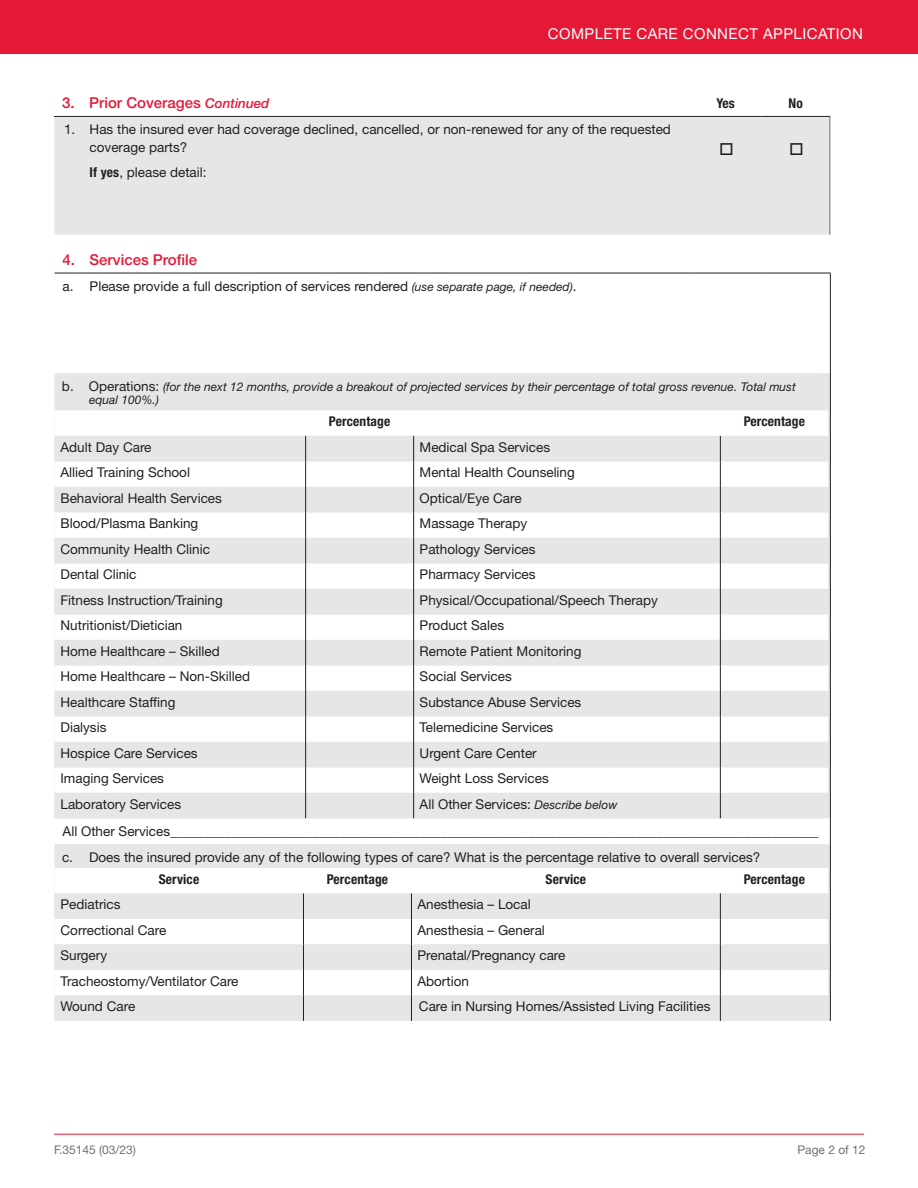
<style>
.page{position:relative;width:918px;height:1188px;background:#fff}
.page>*{position:absolute;margin:0;border:0;box-sizing:border-box;transform-origin:0 0}
.t1{font:500 15px "Helvetica Neue LT Std";color:#e51836}
.t2{font:15px "Helvetica Neue LT Std";letter-spacing:.03em;color:#fff}
.t3{font:13.5px/18px "Helvetica Neue LT Std";color:#231f20}
.t4{font:700 condensed 13.5px "Helvetica Neue LT Std";letter-spacing:.01em;color:#231f20}
.t5{font:italic 12px/13.5px "Helvetica Neue LT Std";color:#231f20}
.t6{font:12px "Helvetica Neue LT Std";color:#717074}
.s1{font-style:italic;font-size:13.5px}
.s2{font-weight:700;font-stretch:condensed}
.s3{font-style:italic;font-size:12px}
.s4{font-style:normal;font-size:13.5px}
</style>
<div class="page">
<div style="left:0;top:0;width:918px;height:54px;background:#e51836"></div>
<hr style="left:54px;top:1134px;width:810px;height:1px;background:#e51836">
<div style="left:54px;top:117px;width:776px;height:118px;background:#e6e6e8"></div>
<hr style="left:830px;top:117px;width:1px;height:118px;background:#717074">
<svg style="left:54px;top:373px;width:776px;height:648px;fill:#e6e6e8"></svg>
<hr style="left:54px;top:273px;width:637px;height:1px;background:#231f20">
<hr style="left:691px;top:273px;width:71px;height:1px;background:#231f20">
<hr style="left:762px;top:273px;width:69px;height:1px;background:#231f20">
<hr style="left:830px;top:273px;width:1px;height:100px;background:#231f20">
<hr style="left:830px;top:373px;width:1px;height:445px;background:#231f20">
<svg style="left:830px;top:818px;width:1px;height:26px"></svg>
<hr style="left:830px;top:844px;width:1px;height:177px;background:#231f20">
<svg style="left:54px;top:410px;width:774px;height:26px"></svg>
<svg style="left:54px;top:436px;width:774px;height:382px;fill:#e6e6e8"></svg>
<svg style="left:305px;top:436px;width:1px;height:382px"></svg>
<svg style="left:413px;top:436px;width:1px;height:382px"></svg>
<svg style="left:720px;top:436px;width:1px;height:382px"></svg>
<svg style="left:54px;top:868px;width:774px;height:25px"></svg>
<svg style="left:54px;top:893px;width:774px;height:128px;fill:#e6e6e8"></svg>
<svg style="left:303px;top:893px;width:1px;height:128px"></svg>
<svg style="left:411px;top:893px;width:1px;height:128px"></svg>
<svg style="left:720px;top:893px;width:1px;height:128px"></svg>
<hr style="left:54px;top:116px;width:636px;height:1px;background:#231f20">
<hr style="left:690px;top:116px;width:71px;height:1px;background:#231f20">
<hr style="left:761px;top:116px;width:69px;height:1px;background:#231f20">
<svg style="left:721px;top:143px;width:11px;height:12px"></svg>
<svg style="left:790px;top:143px;width:12px;height:12px"></svg>
<p class="t2" style="left:548px;top:25px;width:316px">COMPLETE CARE CONNECT APPLICATION</p>
<p class="t1" style="left:62px;top:94px;width:209px">3. Prior Coverages <span class="s1">Continued</span></p>
<p class="t4" style="left:717px;top:95px;width:20px">Yes</p>
<p class="t4" style="left:789px;top:95px;width:16px">No</p>
<p class="t3" style="left:90px;top:120px;width:583px;text-indent:-26px">1. Has the insured ever had coverage declined, cancelled, or non-renewed for any of the requested coverage parts?</p>
<p class="t3" style="left:90px;top:163px;width:119px"><span class="s2">If yes</span>, please detail:</p>
<p class="t1" style="left:63px;top:251px;width:136px">4. Services Profile</p>
<p class="t3" style="left:63px;top:277px;width:515px">a. Please provide a full description of services rendered <span class="s3">(use separate page, if needed)</span>.</p>
<p class="t5" style="left:89px;top:380px;width:708px;text-indent:-27px"><span class="s4">b. Operations:</span> (for the next 12 months, provide a breakout of projected services by their percentage of total gross revenue. Total must equal 100%.)</p>
<p class="t4" style="left:329px;top:413px;width:63px">Percentage</p>
<p class="t4" style="left:744px;top:413px;width:63px">Percentage</p>
<p class="t3" style="left:61px;top:438px;width:93px">Adult Day Care</p>
<p class="t3" style="left:420px;top:438px;width:132px">Medical Spa Services</p>
<p class="t3" style="left:61px;top:463px;width:131px">Allied Training School</p>
<p class="t3" style="left:420px;top:463px;width:157px">Mental Health Counseling</p>
<p class="t3" style="left:61px;top:489px;width:163px">Behavioral Health Services</p>
<p class="t3" style="left:420px;top:489px;width:104px">Optical/Eye Care</p>
<p class="t3" style="left:61px;top:514px;width:139px">Blood/Plasma Banking</p>
<p class="t3" style="left:420px;top:514px;width:109px">Massage Therapy</p>
<p class="t3" style="left:61px;top:540px;width:151px">Community Health Clinic</p>
<p class="t3" style="left:420px;top:540px;width:117px">Pathology Services</p>
<p class="t3" style="left:61px;top:565px;width:78px">Dental Clinic</p>
<p class="t3" style="left:420px;top:565px;width:118px">Pharmacy Services</p>
<p class="t3" style="left:61px;top:591px;width:164px">Fitness Instruction/Training</p>
<p class="t3" style="left:420px;top:591px;width:240px">Physical/Occupational/Speech Therapy</p>
<p class="t3" style="left:61px;top:616px;width:123px">Nutritionist/Dietician</p>
<p class="t3" style="left:420px;top:616px;width:86px">Product Sales</p>
<p class="t3" style="left:61px;top:642px;width:161px">Home Healthcare – Skilled</p>
<p class="t3" style="left:420px;top:642px;width:163px">Remote Patient Monitoring</p>
<p class="t3" style="left:61px;top:667px;width:191px">Home Healthcare – Non-Skilled</p>
<p class="t3" style="left:420px;top:667px;width:94px">Social Services</p>
<p class="t3" style="left:61px;top:693px;width:117px">Healthcare Staffing</p>
<p class="t3" style="left:420px;top:693px;width:163px">Substance Abuse Services</p>
<p class="t3" style="left:61px;top:718px;width:47px">Dialysis</p>
<p class="t3" style="left:420px;top:718px;width:135px">Telemedicine Services</p>
<p class="t3" style="left:61px;top:744px;width:139px">Hospice Care Services</p>
<p class="t3" style="left:420px;top:744px;width:119px">Urgent Care Center</p>
<p class="t3" style="left:61px;top:769px;width:105px">Imaging Services</p>
<p class="t3" style="left:420px;top:769px;width:131px">Weight Loss Services</p>
<p class="t3" style="left:61px;top:795px;width:122px">Laboratory Services</p>
<p class="t3" style="left:63px;top:790px;width:758px;line-height:27.6px;text-indent:357px">All Other Services: <span class="s3">Describe below<br></span>All Other Services________________________________________________________________________________________________</p>
<p class="t3" style="left:62px;top:848px;width:700px">c. Does the insured provide any of the following types of care? What is the percentage relative to overall services?</p>
<p class="t4" style="left:159px;top:871px;width:42px">Service</p>
<p class="t4" style="left:327px;top:871px;width:63px">Percentage</p>
<p class="t4" style="left:546px;top:871px;width:42px">Service</p>
<p class="t4" style="left:744px;top:871px;width:63px">Percentage</p>
<p class="t3" style="left:61px;top:895px;width:61px">Pediatrics</p>
<p class="t3" style="left:417px;top:895px;width:115px">Anesthesia – Local</p>
<p class="t3" style="left:61px;top:921px;width:107px">Correctional Care</p>
<p class="t3" style="left:417px;top:921px;width:129px">Anesthesia – General</p>
<p class="t3" style="left:61px;top:946px;width:48px">Surgery</p>
<p class="t3" style="left:417px;top:946px;width:150px">Prenatal/Pregnancy care</p>
<p class="t3" style="left:61px;top:972px;width:180px">Tracheostomy/Ventilator Care</p>
<p class="t3" style="left:417px;top:972px;width:53px">Abortion</p>
<p class="t3" style="left:61px;top:997px;width:76px">Wound Care</p>
<p class="t3" style="left:419px;top:997px;width:293px">Care in Nursing Homes/Assisted Living Facilities</p>
<p class="t6" style="left:54px;top:1142px;width:83px">F.35145 (03/23)</p>
<p class="t6" style="left:797px;top:1142px;width:70px">Page 2 of 12</p>
</div>
